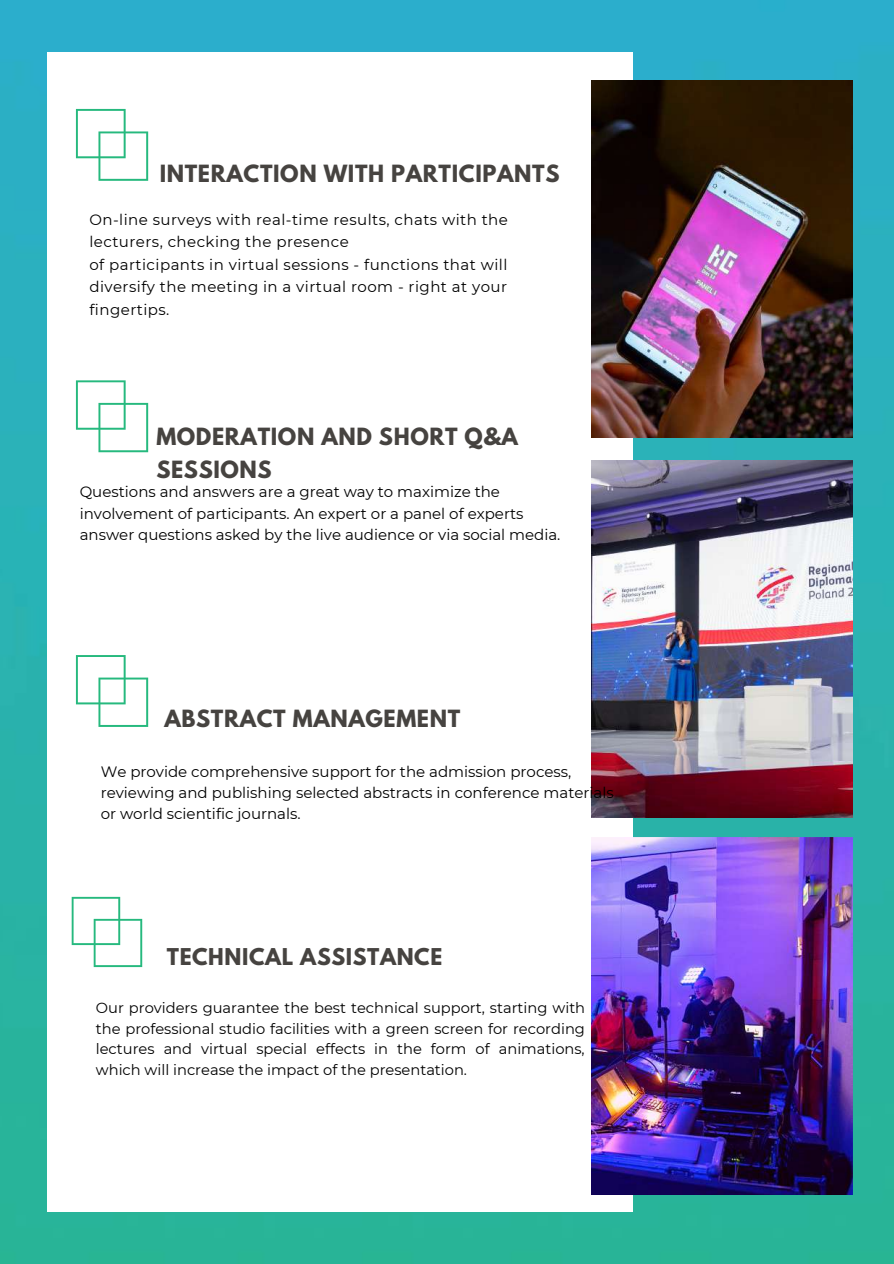
<style>
.page{position:relative;width:894px;height:1264px;background:#fff}
.page>*{position:absolute;margin:0;border:0;box-sizing:border-box;transform-origin:0 0}
.t1{font:700 21px/32.8px "League Spartan";letter-spacing:.03em;color:#464340}
.t2{font:700 20.55px "League Spartan";letter-spacing:.03em;color:#464340}
.t3{font:15px/21.1px "Montserrat";color:#000}
.t4{font:15px/22.5px "Montserrat";letter-spacing:.03em;color:#000}
.t5{font:14.7px/20.7px "Montserrat";color:#000;text-align:justify}
</style>
<div class="page">
<img style="left:0;top:0;width:893px;height:1263px">
<div style="left:48px;top:52px;width:584px;height:1159px;background:#fff"></div>
<img style="left:591px;top:80px;width:261px;height:357px">
<img style="left:591px;top:460px;width:261px;height:357px">
<img style="left:591px;top:837px;width:261px;height:357px">
<svg style="left:76px;top:380px;width:72px;height:72px"></svg>
<svg style="left:72px;top:896px;width:70px;height:71px"></svg>
<svg style="left:76px;top:109px;width:72px;height:72px"></svg>
<svg style="left:76px;top:655px;width:72px;height:72px"></svg>
<h1 class="t1" style="left:160px;top:160px;width:401px">INTERACTION WITH PARTICIPANTS</h1>
<p class="t4" style="left:89px;top:208px;width:420px">On-line surveys with real-time results, chats with the lecturers, checking the presence<br>of participants in virtual sessions - functions that will diversify the meeting in a virtual room - right at your fingertips.</p>
<h1 class="t1" style="left:156px;top:423px;width:363px">MODERATION AND SHORT Q&amp;A<br>SESSIONS</h1>
<p class="t3" style="left:80px;top:481px;width:482px">Questions and answers are a great way to maximize the involvement of participants. An expert or a panel of experts answer questions asked by the live audience or via social media.</p>
<h1 class="t1" style="left:164px;top:704px;width:297px">ABSTRACT MANAGEMENT</h1>
<p class="t3" style="left:101px;top:760px;width:514px">We provide comprehensive support for the admission process, reviewing and publishing selected abstracts in conference materials or world scientific journals.</p>
<h2 class="t2" style="left:167px;top:946px;width:277px">TECHNICAL ASSISTANCE</h2>
<p class="t5" style="left:96px;top:997px;width:490px">Our providers guarantee the best technical support, starting with the professional studio facilities with a green screen for recording lectures and virtual special effects in the form of animations, which will increase the impact of the presentation.</p>
</div>
